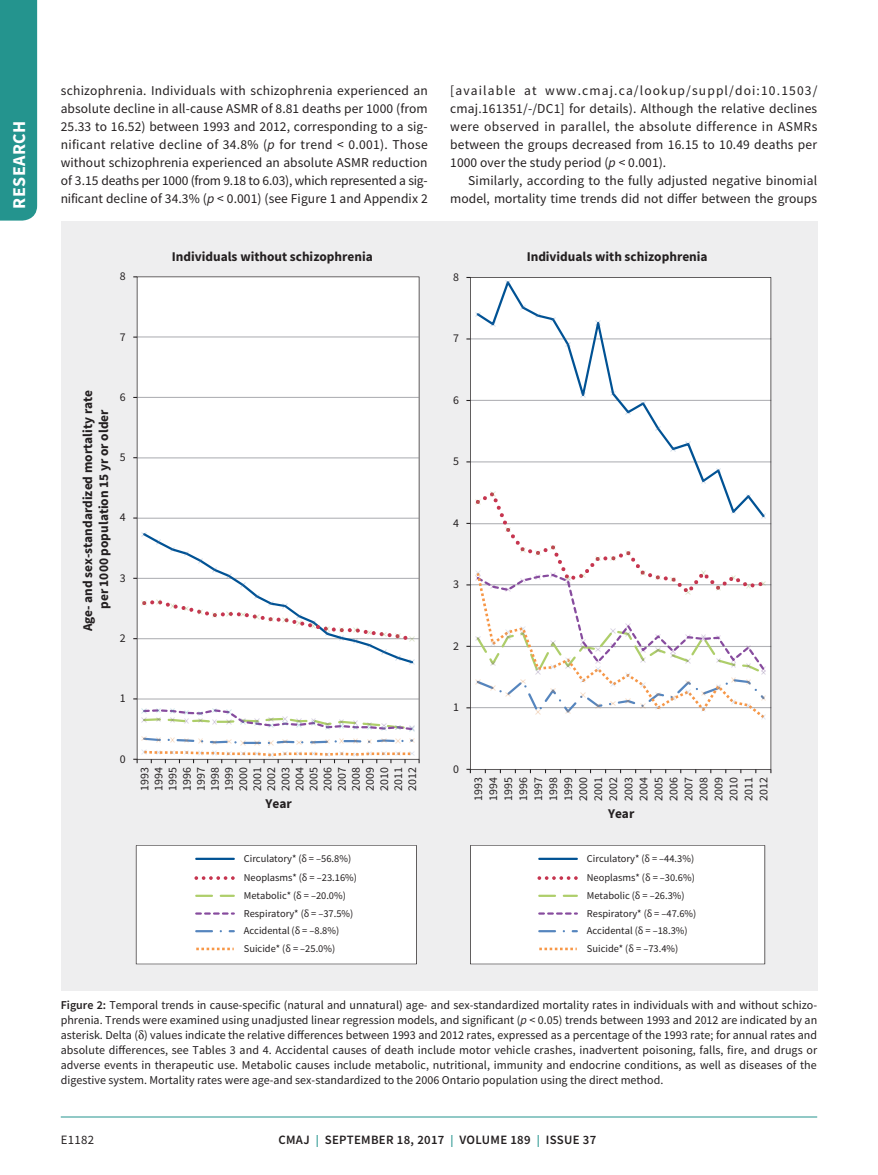
<style>
.page{position:relative;width:878px;height:1175px;background:#fff}
.page>*{position:absolute;margin:0;border:0;box-sizing:border-box;transform-origin:0 0}
.t1{font:700 18px "Source Sans Pro";letter-spacing:.025em;color:#fff}
.t2{font:13.5px/18px "Source Sans Pro";letter-spacing:.005em;color:#231f20;text-align:justify}
.t3{font:700 13.35px/16px "Source Sans Pro";color:#231f20;text-align:center}
.t4{font:600 12.75px "Source Sans Pro";letter-spacing:.025em;color:#231f20}
.t5{font:12.75px "Source Sans Pro";letter-spacing:.025em;color:#231f20}
.t6{font:12px/15px "Source Sans Pro";color:#231f20;text-align:justify}
.t7{font:11.85px/14.1px "Source Sans Pro";color:#231f20;text-align:justify}
.t8{font:10.35px/17.7px "Source Sans Pro";color:#231f20}
.s1{font-style:italic}
.s2{font-weight:600}
.s3{font-size:12px;color:#24948e}
</style>
<div class="page">
<div style="left:0;top:0;width:37px;height:220px;background:#24948e"></div>
<hr style="left:61px;top:1116px;width:756px;height:1px;background:#24948e">
<div style="left:61px;top:220px;width:756px;height:770px;background:#eeeeef"></div>
<div style="left:137px;top:276px;width:282px;height:432px;background:#fff"></div>
<svg style="left:133px;top:532px;width:281px;height:132px;background:#f7f7f8"></svg>
<svg style="left:133px;top:708px;width:286px;height:55px"></svg>
<div style="left:136px;top:845px;width:281px;height:119px;background:#fff"></div>
<div style="left:470px;top:845px;width:295px;height:119px;background:#fff"></div>
<div style="left:470px;top:277px;width:301px;height:492px;background:#fff"></div>
<svg style="left:466px;top:768px;width:5px;height:5px"></svg>
<div style="left:476px;top:281px;width:288px;height:210px;background:#fff"></div>
<svg style="left:475px;top:312px;width:5px;height:4px"></svg>
<svg style="left:490px;top:322px;width:5px;height:4px"></svg>
<svg style="left:505px;top:280px;width:5px;height:4px"></svg>
<svg style="left:520px;top:305px;width:5px;height:5px"></svg>
<svg style="left:535px;top:313px;width:5px;height:5px"></svg>
<svg style="left:550px;top:317px;width:5px;height:4px"></svg>
<svg style="left:565px;top:342px;width:5px;height:5px"></svg>
<svg style="left:580px;top:392px;width:5px;height:5px"></svg>
<svg style="left:595px;top:321px;width:5px;height:4px"></svg>
<svg style="left:611px;top:391px;width:4px;height:5px"></svg>
<svg style="left:625px;top:410px;width:5px;height:4px"></svg>
<svg style="left:641px;top:401px;width:4px;height:5px"></svg>
<svg style="left:656px;top:426px;width:4px;height:5px"></svg>
<svg style="left:671px;top:447px;width:4px;height:4px"></svg>
<svg style="left:686px;top:442px;width:4px;height:4px"></svg>
<svg style="left:701px;top:479px;width:4px;height:4px"></svg>
<svg style="left:716px;top:468px;width:4px;height:4px"></svg>
<svg style="left:466px;top:491px;width:299px;height:228px;background:#f8f6f6"></svg>
<h1 class="t1" style="left:7px;top:208px;width:89px;rotate:-90deg">RESEARCH</h1>
<p class="t2" style="left:61px;top:81px;width:369px">schizophrenia. Individuals with schizophrenia experienced an absolute decline in all-cause ASMR of 8.81 deaths per 1000 (from 25.33 to 16.52) between 1993 and 2012, corresponding to a sig&shy;nificant relative decline of 34.8% (<span class="s1">p</span> for trend &lt; 0.001). Those without schizophrenia experienced an absolute ASMR reduction of 3.15 deaths per 1000 (from 9.18 to 6.03), which represented a sig&shy;nificant decline of 34.3% (<span class="s1">p</span> &lt; 0.001) (see Figure 1 and Appendix 2</p>
<p class="t2" style="left:450px;top:81px;width:368px">[available at www.cmaj.ca/lookup/suppl/doi:10.1503/ cmaj.161351/-/DC1] for details). Although the relative declines were observed in parallel, the absolute difference in ASMRs between the groups decreased from 16.15 to 10.49 deaths per 1000 over the study period (<span class="s1">p</span> &lt; 0.001).</p>
<p class="t2" style="left:450px;top:171px;width:368px;text-align:right">Similarly, according to the fully adjusted negative binomial model, mortality time trends did not differ between the groups</p>
<p class="t7" style="left:120px;top:269px;width:7px">8</p>
<p class="t7" style="left:120px;top:329px;width:7px">7</p>
<p class="t3" style="left:81px;top:631px;width:243px;rotate:-90deg">Age- and sex-standardized mortality rate per 1000 population 15 yr or older</p>
<p class="t7" style="left:120px;top:390px;width:7px">6</p>
<p class="t7" style="left:120px;top:450px;width:7px">5</p>
<p class="t7" style="left:120px;top:510px;width:7px">4</p>
<p class="t7" style="left:120px;top:570px;width:7px">3</p>
<p class="t7" style="left:120px;top:631px;width:7px">2</p>
<p class="t3" style="left:172px;top:249px;width:202px">Individuals without schizophrenia</p>
<p class="t7" style="left:120px;top:691px;width:7px">1</p>
<p class="t7" style="left:120px;top:751px;width:7px">0</p>
<p class="t7" style="left:137px;top:790px;width:25px;rotate:-90deg">1993<br>1994<br>1995<br>1996<br>1997<br>1998<br>1999<br>2000<br>2001<br>2002<br>2003<br>2004<br>2005<br>2006<br>2007<br>2008<br>2009<br>2010<br>2011<br>2012</p>
<p class="t3" style="left:265px;top:796px;width:28px">Year</p>
<p class="t8" style="left:244px;top:848px;width:115px;line-height:19.2px">Circulatory* (δ = –56.8%)<br>Neoplasms* (δ = –23.16%)</p>
<p class="t8" style="left:244px;top:886px;width:111px">Metabolic* (δ = –20.0%)<br>Respiratory* (δ = –37.5%)<br>Accidental (δ = –8.8%)<br>Suicide* (δ = –25.0%)</p>
<p class="t7" style="left:453px;top:270px;width:7px">8</p>
<p class="t7" style="left:453px;top:331px;width:7px">7</p>
<p class="t7" style="left:453px;top:393px;width:7px">6</p>
<p class="t7" style="left:453px;top:454px;width:7px">5</p>
<p class="t7" style="left:453px;top:516px;width:7px">4</p>
<p class="t7" style="left:453px;top:577px;width:7px">3</p>
<p class="t7" style="left:453px;top:638px;width:7px">2</p>
<p class="t3" style="left:526px;top:249px;width:182px">Individuals with schizophrenia</p>
<p class="t7" style="left:453px;top:700px;width:7px">1</p>
<p class="t7" style="left:453px;top:761px;width:7px">0</p>
<p class="t7" style="left:470px;top:800px;width:25px;line-height:15px;rotate:-90deg">1993<br>1994<br>1995<br>1996<br>1997<br>1998<br>1999<br>2000<br>2001<br>2002<br>2003<br>2004<br>2005<br>2006<br>2007<br>2008<br>2009<br>2010<br>2011<br>2012</p>
<p class="t3" style="left:608px;top:806px;width:28px">Year</p>
<p class="t8" style="left:587px;top:848px;width:109px;line-height:19.2px">Circulatory* (δ = –44.3%)<br>Neoplasms* (δ = –30.6%)</p>
<p class="t8" style="left:587px;top:886px;width:111px">Metabolic (δ = –26.3%)<br>Respiratory* (δ = –47.6%)<br>Accidental (δ = –18.3%)<br>Suicide* (δ = –73.4%)</p>
<p class="t6" style="left:61px;top:997px;width:758px"><span class="s2">Figure 2:</span> Temporal trends in cause-specific (natural and unnatural) age- and sex-standardized mortality rates in individuals with and without schizo&shy;phrenia. Trends were examined using unadjusted linear regression models, and significant (<span class="s1">p</span> &lt; 0.05) trends between 1993 and 2012 are indicated by an asterisk. Delta ( ) values indicate the relative differences between 1993 and 2012 rates, expressed as a percentage of the 1993 rate; for annual rates and absolute differences, see Tables 3 and 4. Accidental causes of death include motor vehicle crashes, inadvertent poisoning, falls, fire, and drugs or adverse events in therapeutic use. Metabolic causes include metabolic, nutritional, immunity and endocrine conditions, as well as diseases of the digestive system. Mortality rates were age-and sex-standardized to the 2006 Ontario population using the direct method.</p>
<p class="t5" style="left:61px;top:1132px;width:35px">E1182</p>
<p class="t4" style="left:278px;top:1131px;width:319px">CMAJ <span class="s3">|</span> SEPTEMBER 18, 2017 <span class="s3">|</span> VOLUME 189 <span class="s3">|</span> ISSUE 37</p>
</div>
